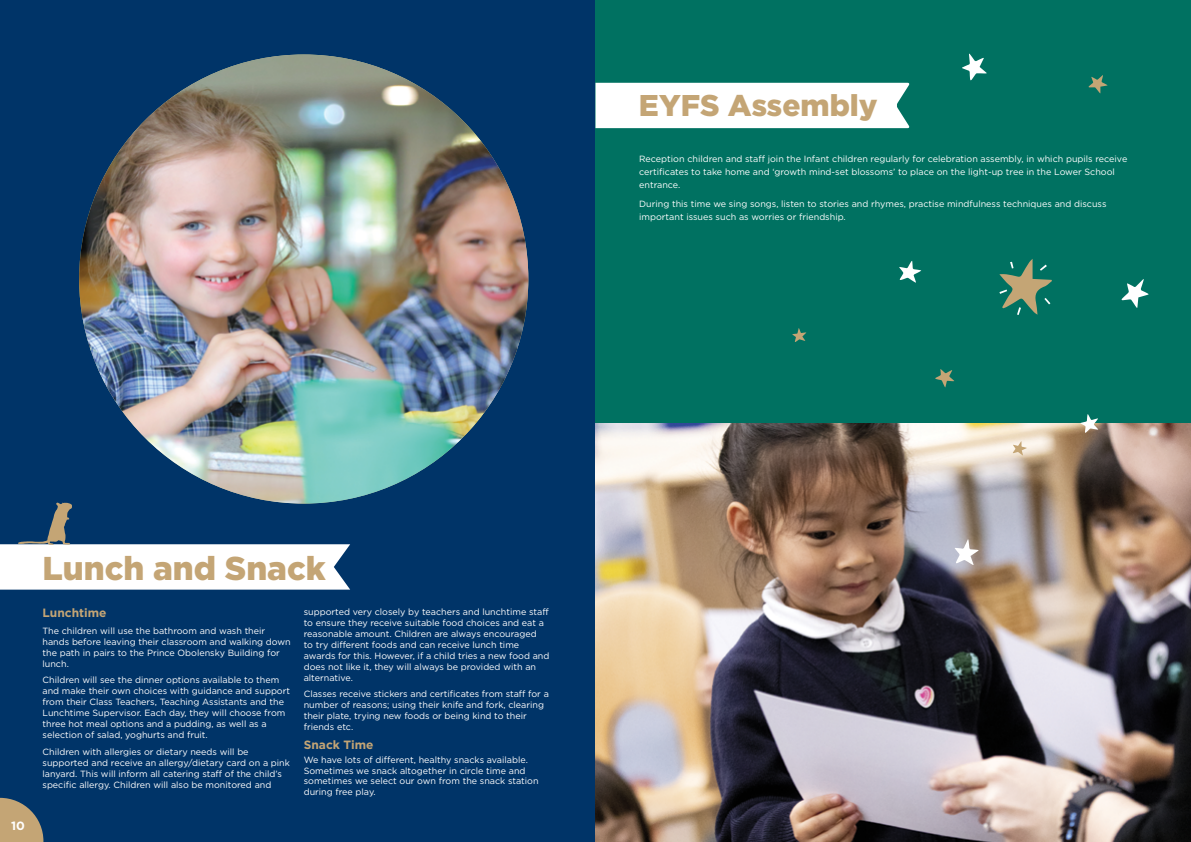
<style>
.page{position:relative;width:1191px;height:842px;background:#fff}
.page>*{position:absolute;margin:0;border:0;box-sizing:border-box;transform-origin:0 0}
.t1{font:900 33px "Gotham";color:#c4a575}
.t2{font:900 30px "Gotham";color:#c4a575}
.t3{font:700 12px "Gotham";color:#c4a575}
.t4{font:700 12px "Gotham";color:#fff}
.t5{font:9px/11px "Gotham";color:#fff}
</style>
<div class="page">
<div style="left:0;top:0;width:595px;height:842px;background:#003468"></div>
<svg style="left:0;top:798px;width:43px;height:44px"></svg>
<div style="left:595px;top:0;width:596px;height:423px;background:#007161"></div>
<div style="left:595px;top:83px;width:314px;height:45px;background:#fff"></div>
<img style="left:595px;top:423px;width:596px;height:419px">
<svg style="left:1121px;top:279px;width:27px;height:29px"></svg>
<svg style="left:999px;top:259px;width:53px;height:56px"></svg>
<svg style="left:899px;top:261px;width:22px;height:22px"></svg>
<svg style="left:1080px;top:414px;width:18px;height:19px"></svg>
<svg style="left:962px;top:54px;width:24px;height:26px"></svg>
<svg style="left:935px;top:369px;width:19px;height:18px"></svg>
<svg style="left:1088px;top:75px;width:19px;height:18px"></svg>
<svg style="left:792px;top:328px;width:14px;height:14px"></svg>
<img style="left:79px;top:54px;width:449px;height:450px;border-radius:225px">
<svg style="left:954px;top:539px;width:24px;height:26px"></svg>
<svg style="left:1012px;top:441px;width:14px;height:14px"></svg>
<svg style="left:0;top:502px;width:350px;height:88px"></svg>
<h2 class="t2" style="left:639px;top:88px;width:240px">EYFS Assembly</h2>
<p class="t5" style="left:639px;top:153px;width:489px;line-height:13px">Reception children and staff join the Infant children regularly for celebration assembly, in which pupils receive certificates to take home and ‘growth mind-set blossoms’ to place on the light-up tree in the Lower School entrance.</p>
<p class="t5" style="left:639px;top:197px;width:469px;line-height:13px">During this time we sing songs, listen to stories and rhymes, practise mindfulness techniques and discuss important issues such as worries or friendship.</p>
<h3 class="t4" style="left:11px;top:819px;width:15px">10</h3>
<h1 class="t1" style="left:43px;top:549px;width:285px">Lunch and Snack</h1>
<h3 class="t3" style="left:43px;top:606px;width:66px">Lunchtime</h3>
<p class="t5" style="left:43px;top:625px;width:250px">The children will use the bathroom and wash their hands before leaving their classroom and walking down the path in pairs to the Prince Obolensky Building for lunch.</p>
<p class="t5" style="left:43px;top:674px;width:249px">Children will see the dinner options available to them and make their own choices with guidance and support from their Class Teachers, Teaching Assistants and the Lunchtime Supervisor. Each day, they will choose from three hot meal options and a pudding, as well as a selection of salad, yoghurts and fruit.</p>
<p class="t5" style="left:43px;top:746px;width:249px">Children with allergies or dietary needs will be supported and receive an allergy/dietary card on a pink lanyard. This will inform all catering staff of the child’s specific allergy. Children will also be monitored and</p>
<p class="t5" style="left:304px;top:606px;width:247px">supported very closely by teachers and lunchtime staff to ensure they receive suitable food choices and eat a reasonable amount. Children are always encouraged<br>to try different foods and can receive lunch time awards for this. However, if a child tries a new food and does not like it, they will always be provided with an alternative.</p>
<p class="t5" style="left:304px;top:688px;width:247px">Classes receive stickers and certificates from staff for a number of reasons; using their knife and fork, clearing their plate, trying new foods or being kind to their friends etc.</p>
<h3 class="t3" style="left:304px;top:738px;width:71px">Snack Time</h3>
<p class="t5" style="left:304px;top:754px;width:236px">We have lots of different, healthy snacks available.<br>Sometimes we snack altogether in circle time and sometimes we select our own from the snack station during free play.</p>
</div>
